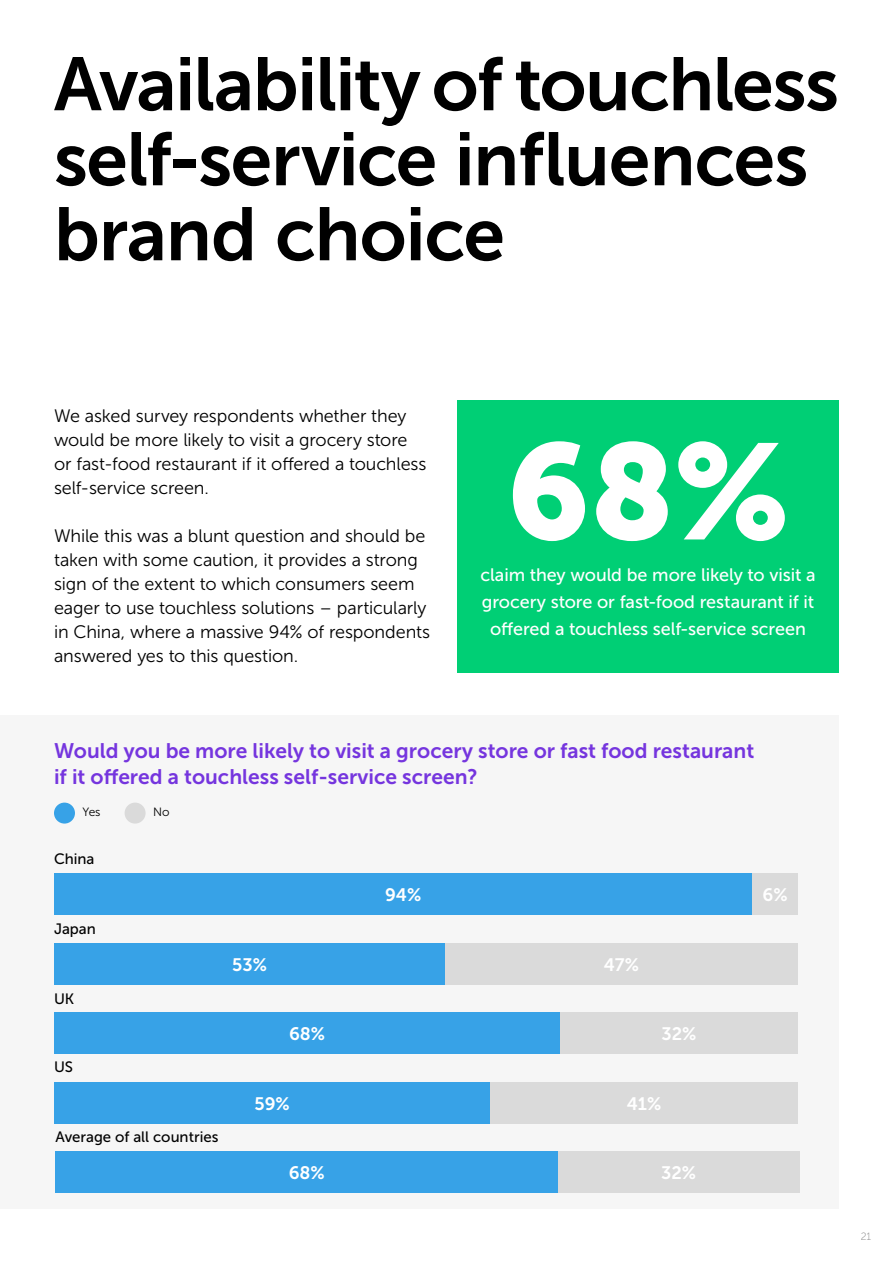
<style>
.page{position:relative;width:893px;height:1263px;background:#fff}
.page>*{position:absolute;margin:0;border:0;box-sizing:border-box;transform-origin:0 0}
.t1{font:135px "Museo Sans 900";color:#fff}
.t2{font:75px/75px "Museo Sans 700";letter-spacing:-.02em;color:#000}
.t3{font:21px/25.5px "Museo Sans 700";color:#7535de}
.t4{font:18px/24px "Museo Sans 300";letter-spacing:-.005em;color:#000}
.t5{font:18px/27px "Museo Sans 500";letter-spacing:-.005em;color:#fff;text-align:center}
.t6{font:18px "Museo Sans 700";color:#fff}
.t7{font:15px "Museo Sans 500";color:#000}
.t8{font:12px "Museo Sans 300";color:#000}
.t9{font:10.5px "Museo Sans 100";color:#808080}
</style>
<div class="page">
<div style="left:457px;top:400px;width:382px;height:273px;background:#00cf75"></div>
<div style="left:0;top:716px;width:839px;height:493px;background:#f6f6f6"></div>
<div style="left:54px;top:803px;width:21px;height:20px;background:#37a2e7;border-radius:50%"></div>
<div style="left:125px;top:803px;width:21px;height:20px;background:#dadada;border-radius:50%"></div>
<div style="left:54px;top:874px;width:744px;height:41px;background:#37a2e7"></div>
<svg style="left:54px;top:943px;width:744px;height:41px;background:#84bce0"></svg>
<svg style="left:54px;top:1012px;width:744px;height:41px;background:#6bb3e2"></svg>
<svg style="left:54px;top:1082px;width:744px;height:42px;background:#7ab9e1"></svg>
<svg style="left:55px;top:1151px;width:744px;height:42px;background:#6bb4e2"></svg>
<h2 class="t2" style="left:54px;top:47px;width:786px">Availability of touchless self-service influences brand choice</h2>
<p class="t4" style="left:54px;top:404px;width:374px">We asked survey respondents whether they would be more likely to visit a grocery store or fast-food restaurant if it offered a touchless self-service screen.</p>
<p class="t4" style="left:54px;top:524px;width:378px">While this was a blunt question and should be taken with some caution, it provides a strong sign of the extent to which consumers seem eager to use touchless solutions – particularly in China, where a massive 94% of respondents answered yes to this question.</p>
<h1 class="t1" style="left:507px;top:415px;width:284px">68%</h1>
<p class="t5" style="left:480px;top:562px;width:337px">claim they would be more likely to visit a</p>
<p class="t5" style="left:482px;top:589px;width:334px">grocery store or fast-food restaurant if it offered a touchless self-service screen</p>
<p class="t3" style="left:54px;top:738px;width:702px">Would you be more likely to visit a grocery store or fast food restaurant if it offered a touchless self-service screen?</p>
<p class="t8" style="left:82px;top:806px;width:20px">Yes</p>
<p class="t8" style="left:153px;top:806px;width:18px">No</p>
<p class="t7" style="left:54px;top:851px;width:42px">China</p>
<p class="t6" style="left:385px;top:885px;width:38px">94%</p>
<p class="t6" style="left:762px;top:885px;width:27px">6%</p>
<p class="t7" style="left:54px;top:920px;width:43px">Japan</p>
<p class="t6" style="left:232px;top:954px;width:36px">53%</p>
<p class="t6" style="left:604px;top:954px;width:37px">47%</p>
<p class="t7" style="left:54px;top:990px;width:22px">UK</p>
<p class="t6" style="left:289px;top:1023px;width:38px">68%</p>
<p class="t6" style="left:661px;top:1023px;width:37px">32%</p>
<p class="t7" style="left:54px;top:1059px;width:21px">US</p>
<p class="t6" style="left:255px;top:1093px;width:37px">59%</p>
<p class="t6" style="left:627px;top:1093px;width:36px">41%</p>
<p class="t7" style="left:55px;top:1129px;width:165px">Average of all countries</p>
<p class="t6" style="left:289px;top:1162px;width:38px">68%</p>
<p class="t6" style="left:661px;top:1162px;width:37px">32%</p>
<p class="t9" style="left:861px;top:1231px;width:12px">21</p>
</div>
